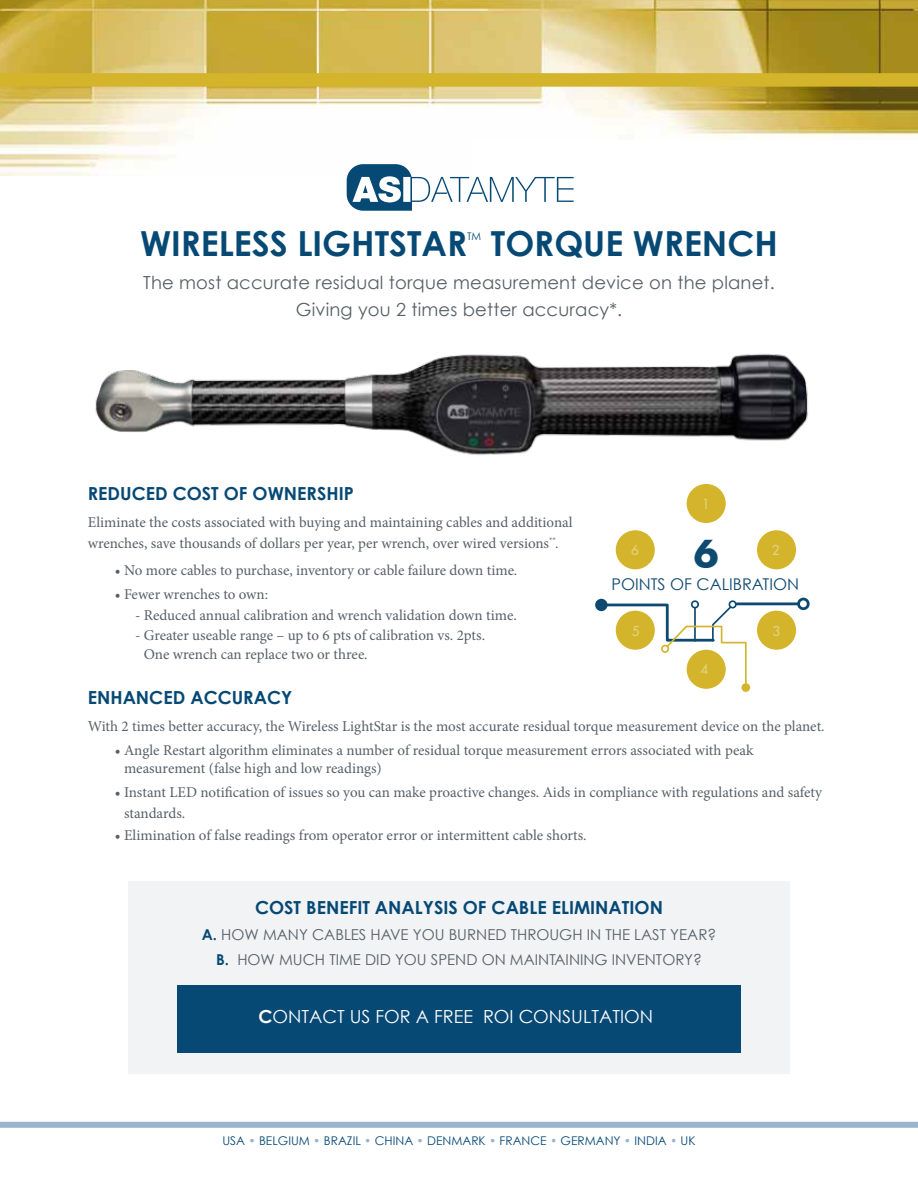
<style>
.page{position:relative;width:918px;height:1188px;background:#fff}
.page>*{position:absolute;margin:0;border:0;box-sizing:border-box;transform-origin:0 0}
.t1{font:700 36.15px "Futura";color:#0e4970}
.t2{font:700 34.5px "Century Gothic";color:#064975}
.t3{font:18px/27px "Century Gothic";letter-spacing:.01em;color:#576066;text-align:center}
.t4{font:700 18px "Century Gothic";color:#064975}
.t5{font:18px "Century Gothic";color:#fff}
.t6{font:16.2px "Century Gothic";color:#0e4970}
.t7{font:15px/21px "Minion Pro";color:#576066}
.t8{font:15px/25.5px "Century Gothic";color:#576066;text-align:center}
.t9{font:13.35px "Futura";color:#e4d280}
.t10{font:12px "Century Gothic";color:#064975}
.t11{font:10.5px "Century Gothic";color:#064975}
.s1{font-weight:700;color:#064975}
.s2{font-weight:700}
.s3{color:#99b5ce}
</style>
<div class="page">
<div style="left:128px;top:881px;width:662px;height:193px;background:#f1f3f5"></div>
<img style="left:0;top:0;width:918px;height:176px">
<div style="left:0;top:73px;width:918px;height:14px;background:#d3b42b"></div>
<img style="left:95px;top:353px;width:713px;height:102px">
<div style="left:472px;top:140px;width:446px;height:44px;background:#fff"></div>
<div style="left:616px;top:530px;width:39px;height:39px;background:#d3b42b;border-radius:50%"></div>
<div style="left:757px;top:530px;width:39px;height:39px;background:#d3b42b;border-radius:50%"></div>
<div style="left:687px;top:484px;width:39px;height:39px;background:#d3b42b;border-radius:50%"></div>
<svg style="left:687px;top:650px;width:39px;height:39px"></svg>
<div style="left:757px;top:611px;width:39px;height:39px;background:#d3b42b;border-radius:50%"></div>
<div style="left:595px;top:599px;width:13px;height:12px;background:#0e4970;border-radius:50%"></div>
<div style="left:742px;top:683px;width:8px;height:9px;background:#d3b42b;border-radius:50%"></div>
<hr style="left:737px;top:602px;width:61px;height:3px;background:#0e4970">
<div style="left:729px;top:600px;width:8px;height:8px;border:2px solid #0e4970;border-radius:50%"></div>
<div style="left:691px;top:600px;width:8px;height:8px;border:2px solid #0e4970;border-radius:50%"></div>
<div style="left:797px;top:598px;width:13px;height:12px;border:3px solid #0e4970;border-radius:50%"></div>
<svg style="left:602px;top:602px;width:146px;height:83px"></svg>
<svg style="left:347px;top:164px;width:227px;height:47px"></svg>
<div style="left:0;top:1122px;width:918px;height:6px;background:#99b5ce"></div>
<div style="left:177px;top:985px;width:564px;height:68px;background:#064975"></div>
<h2 class="t2" style="left:140px;top:222px;width:329px">WIRELESS LIGHTSTAR</h2>
<p class="t11" style="left:467px;top:230px;width:16px">TM</p>
<h2 class="t2" style="left:491px;top:222px;width:289px">TORQUE WRENCH</h2>
<p class="t3" style="left:143px;top:269px;width:633px">THE MOST ACCURATE RESIDUAL TORQUE MEASUREMENT DEVICE ON THE PLANET.<br>GIVING YOU 2 TIMES BETTER ACCURACY*.</p>
<p class="t4" style="left:88px;top:482px;width:268px">REDUCED COST OF OWNERSHIP</p>
<p class="t7" style="left:88px;top:512px;width:486px">Eliminate the costs associated with buying and maintaining cables and additional wrenches, save thousands of dollars per year, per wrench, over wired versions<sup>**</sup>.</p>
<p class="t7" style="left:115px;top:560px;width:404px">• No more cables to purchase, inventory or cable failure down time.</p>
<p class="t7" style="left:115px;top:584px;width:155px">• Fewer wrenches to own:</p>
<p class="t7" style="left:135px;top:605px;width:383px">- Reduced annual calibration and wrench validation down time.</p>
<p class="t7" style="left:144px;top:625px;width:343px;line-height:19.5px;text-indent:-9px">- Greater useable range – up to 6 pts of calibration vs. 2pts.<br>One wrench can replace two or three.</p>
<p class="t4" style="left:88px;top:687px;width:13px">ENHANCED</p>
<p class="t4" style="left:190px;top:687px;width:14px">ACCURAC</p>
<p class="t4" style="left:281px;top:687px;width:13px">Y</p>
<p class="t7" style="left:88px;top:716px;width:738px">With 2 times better accuracy, the Wireless LightStar is the most accurate residual torque measurement device on the planet.</p>
<p class="t7" style="left:124px;top:741px;width:631px;line-height:18px;text-indent:-9px">• Angle Restart algorithm eliminates a number of residual torque measurement errors associated with peak measurement (false high and low readings)</p>
<p class="t7" style="left:124px;top:782px;width:700px;text-indent:-9px">• Instant LED notification of issues so you can make proactive changes. Aids in compliance with regulations and safety standards.</p>
<p class="t7" style="left:115px;top:825px;width:473px">• Elimination of false readings from operator error or intermittent cable shorts.</p>
<p class="t9" style="left:702px;top:495px;width:9px">1</p>
<h1 class="t1" style="left:694px;top:529px;width:26px">6</h1>
<p class="t9" style="left:772px;top:541px;width:9px">2</p>
<p class="t9" style="left:631px;top:542px;width:9px">6</p>
<p class="t6" style="left:611px;top:574px;width:189px">POINTS OF CALIBRATION</p>
<p class="t9" style="left:773px;top:623px;width:9px">3</p>
<p class="t9" style="left:632px;top:623px;width:9px">5</p>
<p class="t9" style="left:701px;top:661px;width:9px">4</p>
<p class="t4" style="left:255px;top:896px;width:409px">COST BENEFIT ANALYSIS OF CABLE ELIMINATION</p>
<p class="t8" style="left:202px;top:921px;width:516px"><span class="s1">A.</span> HOW MANY CABLES HAVE YOU BURNED TH ROUGH IN TH E LAST YEAR?<br><span class="s1">B.</span> HOW MUCH TIME DID YOU SPEND ON MAINTAINING INVENTORY?</p>
<p class="t5" style="left:259px;top:1004px;width:396px"><span class="s2">C</span>ONTACT US FOR A FREE ROI CONSULTATION</p>
<p class="t10" style="left:222px;top:1134px;width:9px">USA</p>
<p class="t10" style="left:248px;top:1134px;width:440px"><span class="s3">•</span> BELGIUM <span class="s3">•</span> BRAZIL <span class="s3">•</span> CHINA <span class="s3">•</span> DENMARK <span class="s3">•</span> FRANCE <span class="s3">•</span> GERMANY <span class="s3">•</span> INDIA <span class="s3">•</span> UK</p>
</div>
